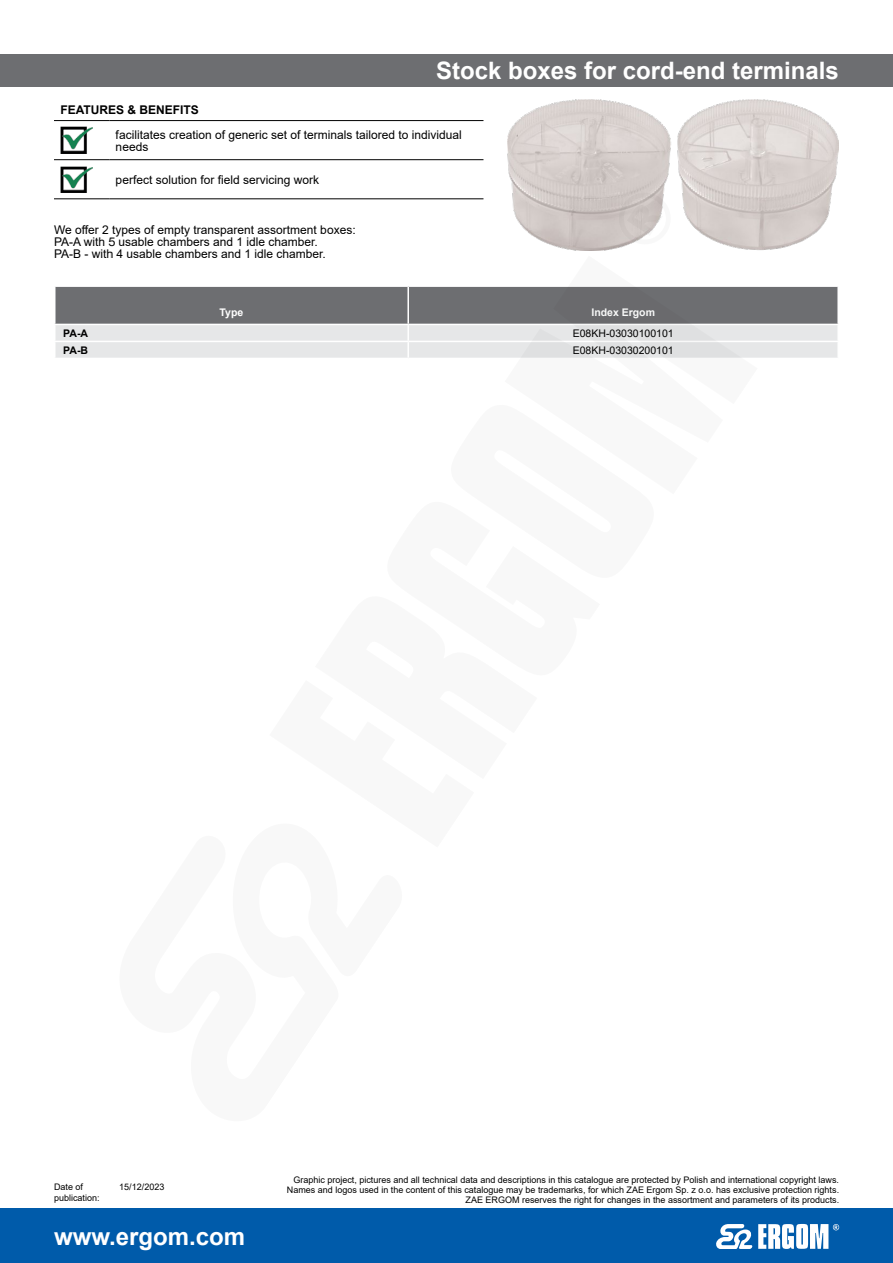
<style>
.page{position:relative;width:893px;height:1263px;background:#fff}
.page>*{position:absolute;margin:0;border:0;box-sizing:border-box;transform-origin:0 0}
.produkt-nazwa{font:700 24px "Arial";color:#fff}
.opis-body{font:12px/12px "Arial";color:#000}
.opis-body-bold{font:700 12px "Arial";color:#000}
.tabela-body{font:10.5px "Arial";color:#000}
.tabela-naglowek{font:700 10.5px "Arial";color:#fff}
.tabela-body-bold{font:700 10.5px "Arial";color:#000}
.t1{font:9px/9.8px "Arial";color:#000;text-align:right}
</style>
<div class="page">
<div style="left:0;top:1209px;width:893px;height:54px;background:#005baa"></div>
<svg style="left:716px;top:1224px;width:123px;height:25px"></svg>
<div style="left:0;top:54px;width:893px;height:32px;background:#6d6e71"></div>
<img style="left:507px;top:99px;width:332px;height:152px">
<hr style="left:54px;top:120px;width:55px;height:1px;background:#000">
<hr style="left:109px;top:120px;width:374px;height:1px;background:#000">
<hr style="left:54px;top:159px;width:55px;height:1px;background:#000">
<hr style="left:109px;top:159px;width:374px;height:1px;background:#000">
<hr style="left:54px;top:199px;width:55px;height:1px;background:#000">
<hr style="left:109px;top:199px;width:374px;height:1px;background:#000">
<img style="left:60px;top:127px;width:33px;height:26px">
<img style="left:60px;top:166px;width:33px;height:26px">
<svg style="left:55px;top:286px;width:783px;height:72px;background:#aaaaac"></svg>
<svg style="left:504px;top:286px;width:254px;height:72px;background:#a7a7a9"></svg>
<p class="produkt-nazwa" style="left:436px;top:54px;width:404px">Stock boxes for cord-end terminals</p>
<p class="opis-body-bold" style="left:60px;top:102px;width:140px">FEATURES &amp; BENEFITS</p>
<p class="opis-body" style="left:116px;top:128px;width:348px">facilitates creation of generic set of terminals tailored to individual needs</p>
<p class="opis-body" style="left:116px;top:173px;width:205px">perfect solution for field servicing work</p>
<p class="opis-body" style="left:54px;top:224px;width:303px">We offer 2 types of empty transparent assortment boxes:</p>
<p class="opis-body" style="left:54px;top:236px;width:265px">PA-A with 5 usable chambers and 1 idle chamber.</p>
<p class="opis-body" style="left:54px;top:248px;width:273px">PA-B - with 4 usable chambers and 1 idle chamber.</p>
<p class="tabela-naglowek" style="left:220px;top:305px;width:25px">Type</p>
<p class="tabela-naglowek" style="left:591px;top:305px;width:65px">Index Ergom</p>
<p class="tabela-body-bold" style="left:63px;top:326px;width:26px">PA-A</p>
<p class="tabela-body" style="left:573px;top:326px;width:102px">E08KH-03030100101</p>
<p class="tabela-body-bold" style="left:63px;top:343px;width:26px">PA-B</p>
<p class="tabela-body" style="left:573px;top:343px;width:102px">E08KH-03030200101</p>
<p class="t1" style="left:54px;top:1182px;width:31px">Date of</p>
<p class="t1" style="left:119px;top:1182px;width:47px">15/12/2023</p>
<p class="t1" style="left:54px;top:1193px;width:47px">publication:</p>
<h1 class="produkt-nazwa" style="left:54px;top:1219px;width:193px">www.ergom.com</h1>
<p class="t1" style="left:287px;top:1175px;width:554px">Graphic project, pictures and all technical data and descriptions in this catalogue are protected by Polish and international copyright laws.<br>Names and logos used in the content of this catalogue may be trademarks, for which ZAE Ergom Sp. z o.o. has exclusive protection rights.<br>ZAE ERGOM reserves the right for changes in the assortment and parameters of its products.</p>
</div>
